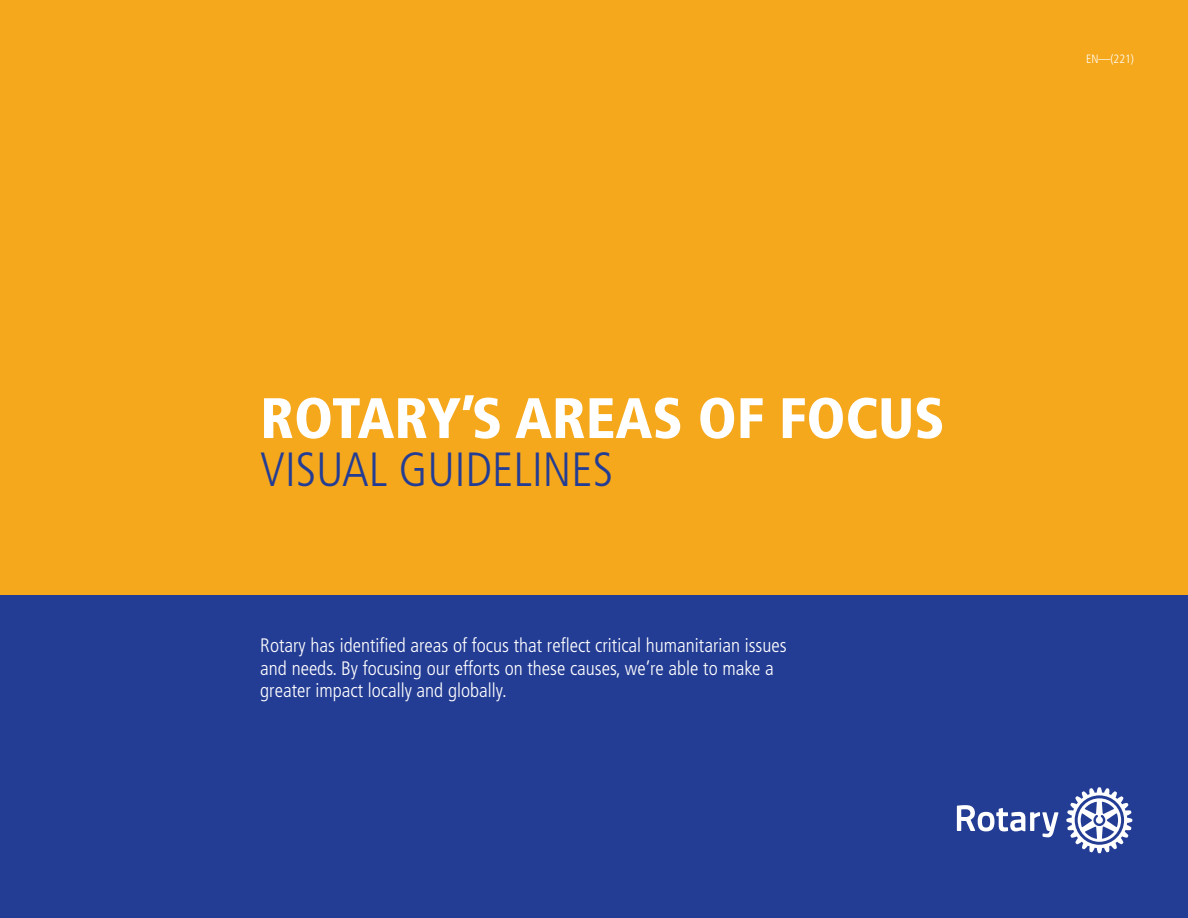
<style>
.page{position:relative;width:1188px;height:918px;background:#f5a81c}
.page>*{position:absolute;margin:0;border:0;box-sizing:border-box;transform-origin:0 0}
.t1{font:900 condensed 57px "Frutiger LT Std";color:#fff}
.t2{font:300 condensed 48px "Frutiger LT Std";color:#243d94}
.t3{font:300 condensed 19.5px/22.5px "Frutiger LT Std";color:#fff}
.t4{font:300 condensed 12px "Frutiger LT Std";color:#fff}
</style>
<div class="page">
<div style="left:0;top:596px;width:1188px;height:322px;background:#243d94"></div>
<svg style="left:957px;top:805px;width:101px;height:32px"></svg>
<svg style="left:1066px;top:787px;width:66px;height:66px"></svg>
<h1 class="t1" style="left:260px;top:384px;width:686px">ROTARY’S AREAS OF FOCUS</h1>
<h2 class="t2" style="left:260px;top:442px;width:354px">VISUAL GUIDELINES</h2>
<p class="t3" style="left:260px;top:635px;width:528px">Rotary has identified areas of focus that reflect critical humanitarian issues and needs. By focusing our efforts on these causes, we’re able to make a greater impact locally and globally.</p>
<p class="t4" style="left:1086px;top:52px;width:49px">EN—(221)</p>
</div>
